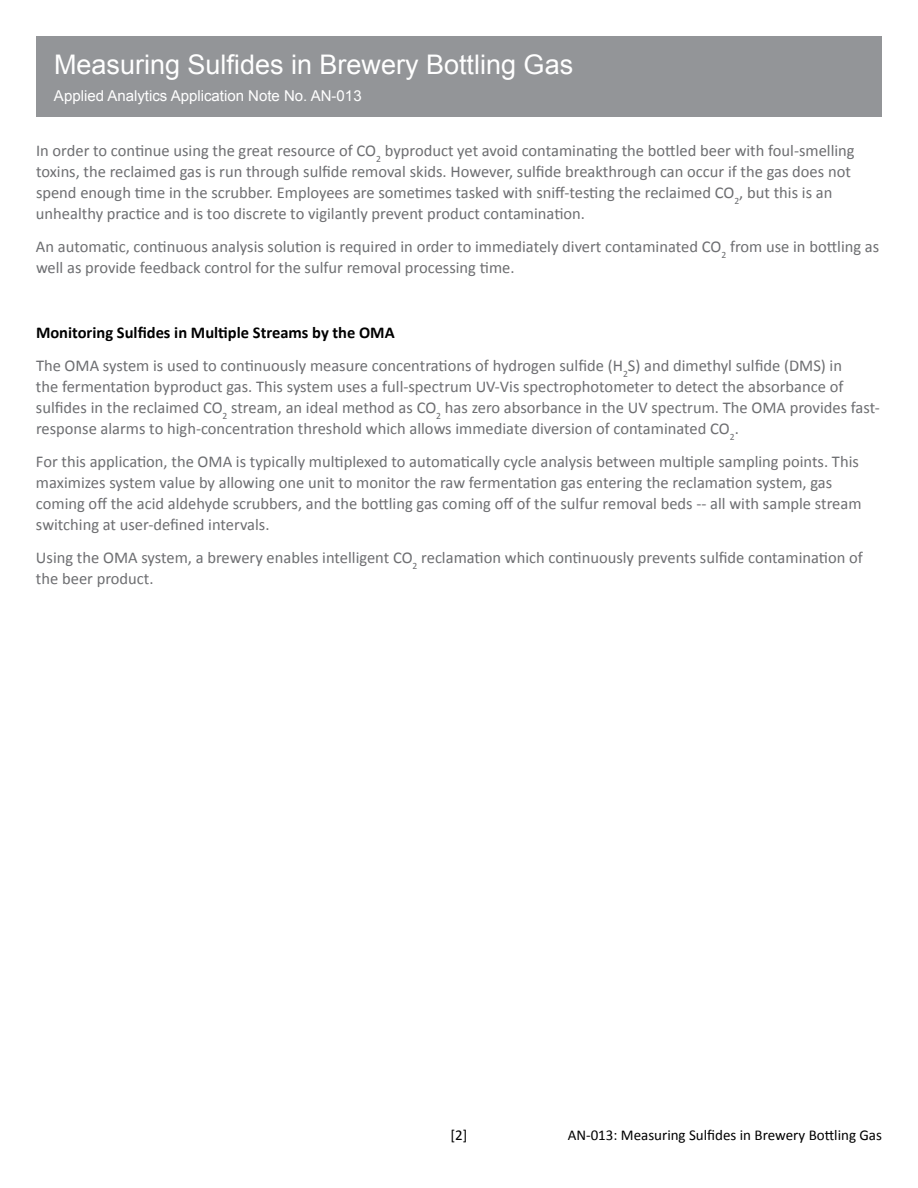
<style>
.page{position:relative;width:918px;height:1188px;background:#fff}
.page>*{position:absolute;margin:0;border:0;box-sizing:border-box;transform-origin:0 0}
.t1{font:27px "Arial";color:#fff}
.t2{font:16.5px/21px "Calibri";color:#6d6e71}
.t3{font:15px "Calibri";color:#000}
.t4{font:15px "Arial";color:#fff}
.s1{font-weight:700;color:#000}
</style>
<div class="page">
<div style="left:36px;top:36px;width:846px;height:81px;background:#939598"></div>
<h1 class="t1" style="left:54px;top:46px;width:521px">Measuring Sulfides in Brewery Bottling Gas</h1>
<p class="t4" style="left:54px;top:86px;width:309px">Applied Analytics Application Note No. AN-013</p>
<p class="t2" style="left:36px;top:140px;width:820px">In order to continue using the great resource of CO<sub>2</sub> byproduct yet avoid contaminating the bottled beer with foul-smelling toxins, the reclaimed gas is run through sulfide removal skids. However, sulfide breakthrough can occur if the gas does not spend enough time in the scrubber. Employees are sometimes tasked with sniff-testing the reclaimed CO<sub>2</sub>, but this is an unhealthy practice and is too discrete to vigilantly prevent product contamination.</p>
<p class="t2" style="left:36px;top:236px;width:845px">An automatic, continuous analysis solution is required in order to immediately divert contaminated CO<sub>2</sub> from use in bottling as well as provide feedback control for the sulfur removal processing time.</p>
<p class="t2" style="left:36px;top:316px;width:808px;line-height:33px"><span class="s1">Monitoring Sulfides in Multiple Streams by the OMA<br></span>The OMA system is used to continuously measure concentrations of hydrogen sulfide (H<sub>2</sub>S) and dimethyl sulfide (DMS) in</p>
<p class="t2" style="left:36px;top:376px;width:845px">the fermentation byproduct gas. This system uses a full-spectrum UV-Vis spectrophotometer to detect the absorbance of sulfides in the reclaimed CO<sub>2</sub> stream, an ideal method as CO<sub>2</sub> has zero absorbance in the UV spectrum. The OMA provides fast&shy;response alarms to high-concentration threshold which allows immediate diversion of contaminated CO<sub>2</sub>.</p>
<p class="t2" style="left:36px;top:451px;width:827px">For this application, the OMA is typically multiplexed to automatically cycle analysis between multiple sampling points. This maximizes system value by allowing one unit to monitor the raw fermentation gas entering the reclamation system, gas coming off the acid aldehyde scrubbers, and the bottling gas coming off of the sulfur removal beds -- all with sample stream switching at user-defined intervals.</p>
<p class="t2" style="left:36px;top:547px;width:828px">Using the OMA system, a brewery enables intelligent CO<sub>2</sub> reclamation which continuously prevents sulfide contamination of the beer product.</p>
<p class="t3" style="left:451px;top:1125px;width:18px">[2]</p>
<p class="t3" style="left:568px;top:1125px;width:316px">AN-013: Measuring Sulfides in Brewery Bottling Gas</p>
</div>
